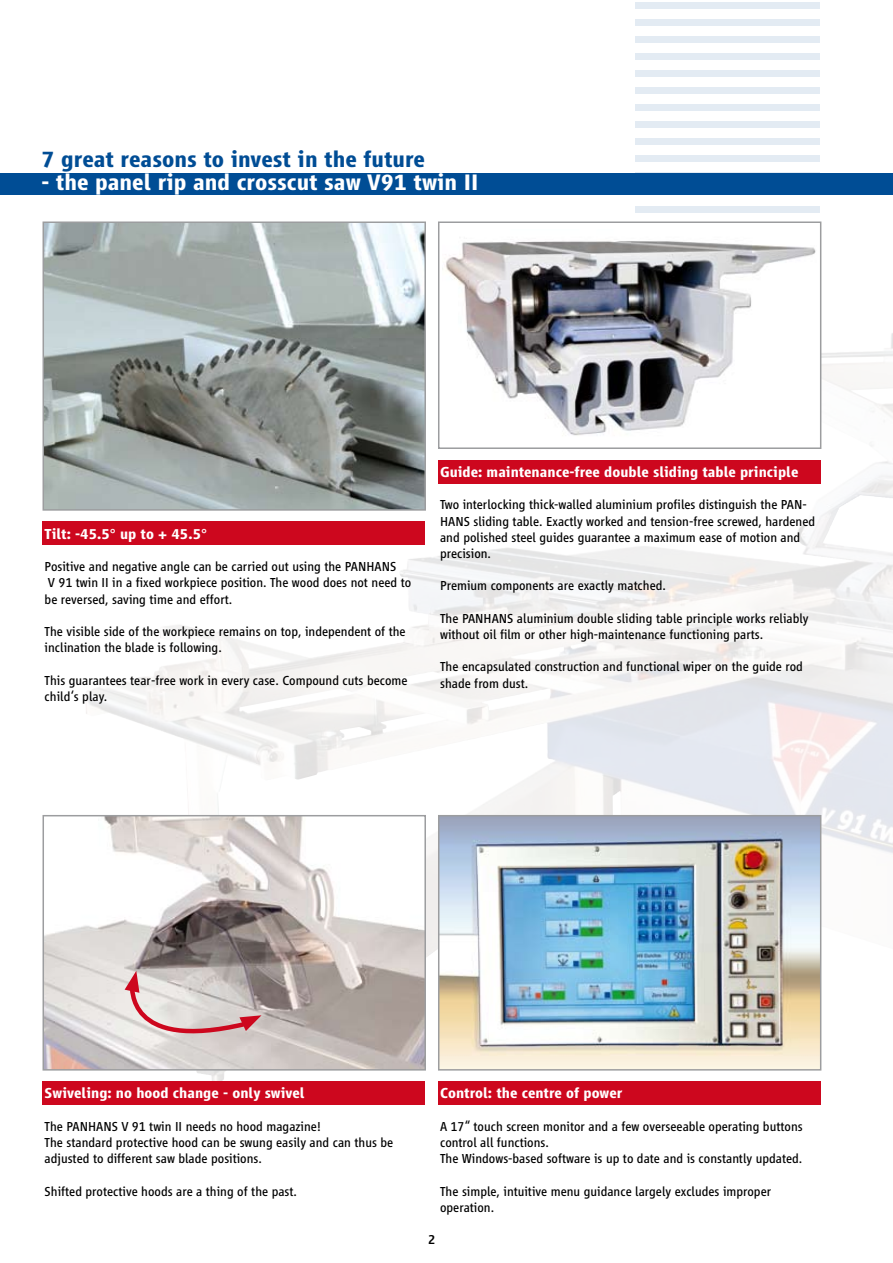
<style>
.page{position:relative;width:893px;height:1263px;background:#fff}
.page>*{position:absolute;margin:0;border:0;box-sizing:border-box;transform-origin:0 0}
.t1{font:700 23.25px "Vialog";color:#fff}
.t2{font:700 23.25px "Vialog";color:#004d95}
.t3{font:700 15px "Vialog";color:#fff}
.t4{font:13.5px/16.2px "Vialog";color:#000}
.t5{font:500 13.5px "Vialog";color:#000}
</style>
<div class="page">
<img style="left:821px;top:332px;width:71px;height:132px">
<div style="left:438px;top:221px;width:383px;height:228px;background:#fff;border:2px solid #9c9d9f"></div>
<img style="left:446px;top:241px;width:370px;height:195px">
<div style="left:43px;top:521px;width:382px;height:24px;background:#cd071e"></div>
<div style="left:0;top:173px;width:893px;height:22px;background:#004d95"></div>
<div style="left:636px;top:2px;width:184px;height:6px;background:#e3ebf3"></div>
<div style="left:636px;top:19px;width:184px;height:6px;background:#e3ebf3"></div>
<div style="left:636px;top:36px;width:184px;height:6px;background:#e3ebf3"></div>
<div style="left:636px;top:53px;width:184px;height:6px;background:#e3ebf3"></div>
<div style="left:636px;top:70px;width:184px;height:6px;background:#e3ebf3"></div>
<div style="left:636px;top:87px;width:184px;height:6px;background:#e3ebf3"></div>
<div style="left:636px;top:104px;width:184px;height:6px;background:#e3ebf3"></div>
<div style="left:636px;top:121px;width:184px;height:6px;background:#e3ebf3"></div>
<div style="left:636px;top:139px;width:184px;height:6px;background:#e3ebf3"></div>
<div style="left:636px;top:156px;width:184px;height:6px;background:#e3ebf3"></div>
<div style="left:636px;top:207px;width:184px;height:6px;background:#e3ebf3"></div>
<img style="left:46px;top:224px;width:377px;height:284px">
<div style="left:43px;top:221px;width:383px;height:290px;border:2px solid #9c9d9f"></div>
<div style="left:438px;top:1081px;width:382px;height:24px;background:#cd071e"></div>
<img style="left:441px;top:818px;width:377px;height:249px">
<div style="left:438px;top:815px;width:383px;height:255px;border:2px solid #9c9d9f"></div>
<div style="left:43px;top:1081px;width:382px;height:24px;background:#cd071e"></div>
<img style="left:46px;top:818px;width:377px;height:249px">
<div style="left:43px;top:815px;width:383px;height:255px;border:2px solid #9c9d9f"></div>
<div style="left:438px;top:460px;width:383px;height:23px;background:#cd071e"></div>
<svg style="left:124px;top:971px;width:137px;height:82px;background:#d6c2c1"></svg>
<h1 class="t2" style="left:42px;top:146px;width:385px">7 great reasons to invest in the future</h1>
<h1 class="t1" style="left:42px;top:170px;width:438px">- the panel rip and crosscut saw V91 twin II</h1>
<p class="t3" style="left:45px;top:525px;width:164px">Tilt: -45.5° up to + 45.5°</p>
<p class="t4" style="left:45px;top:558px;width:368px">Positive and negative angle can be carried out using the PANHANS<br>V 91 twin II in a fixed workpiece position. The wood does not need to be reversed, saving time and effort.</p>
<p class="t4" style="left:45px;top:623px;width:363px">The visible side of the workpiece remains on top, independent of the inclination the blade is following.</p>
<p class="t4" style="left:45px;top:672px;width:364px">This guarantees tear-free work in every case. Compound cuts become child‘s play.</p>
<p class="t3" style="left:440px;top:464px;width:360px">Guide: maintenance-free double sliding table principle</p>
<p class="t4" style="left:440px;top:497px;width:377px">Two interlocking thick-walled aluminium profiles distinguish the PAN-HANS sliding table. Exactly worked and tension-free screwed, hardened and polished steel guides guarantee a maximum ease of motion and precision.</p>
<p class="t4" style="left:440px;top:578px;width:227px">Premium components are exactly matched.</p>
<p class="t4" style="left:440px;top:610px;width:370px">The PANHANS aluminium double sliding table principle works reliably without oil film or other high-maintenance functioning parts.</p>
<p class="t4" style="left:440px;top:659px;width:364px">The encapsulated construction and functional wiper on the guide rod shade from dust.</p>
<p class="t3" style="left:45px;top:1085px;width:262px">Swiveling: no hood change - only swivel</p>
<p class="t4" style="left:45px;top:1118px;width:350px">The PANHANS V 91 twin II needs no hood magazine!<br>The standard protective hood can be swung easily and can thus be adjusted to different saw blade positions.</p>
<p class="t4" style="left:45px;top:1183px;width:254px">Shifted protective hoods are a thing of the past.</p>
<p class="t3" style="left:440px;top:1085px;width:184px">Control: the centre of power</p>
<p class="t4" style="left:440px;top:1118px;width:364px">A 17“ touch screen monitor and a few overseeable operating buttons control all functions.<br>The Windows-based software is up to date and is constantly updated.</p>
<p class="t4" style="left:440px;top:1183px;width:333px">The simple, intuitive menu guidance largely excludes improper operation.</p>
<p class="t5" style="left:428px;top:1232px;width:9px">2</p>
</div>
